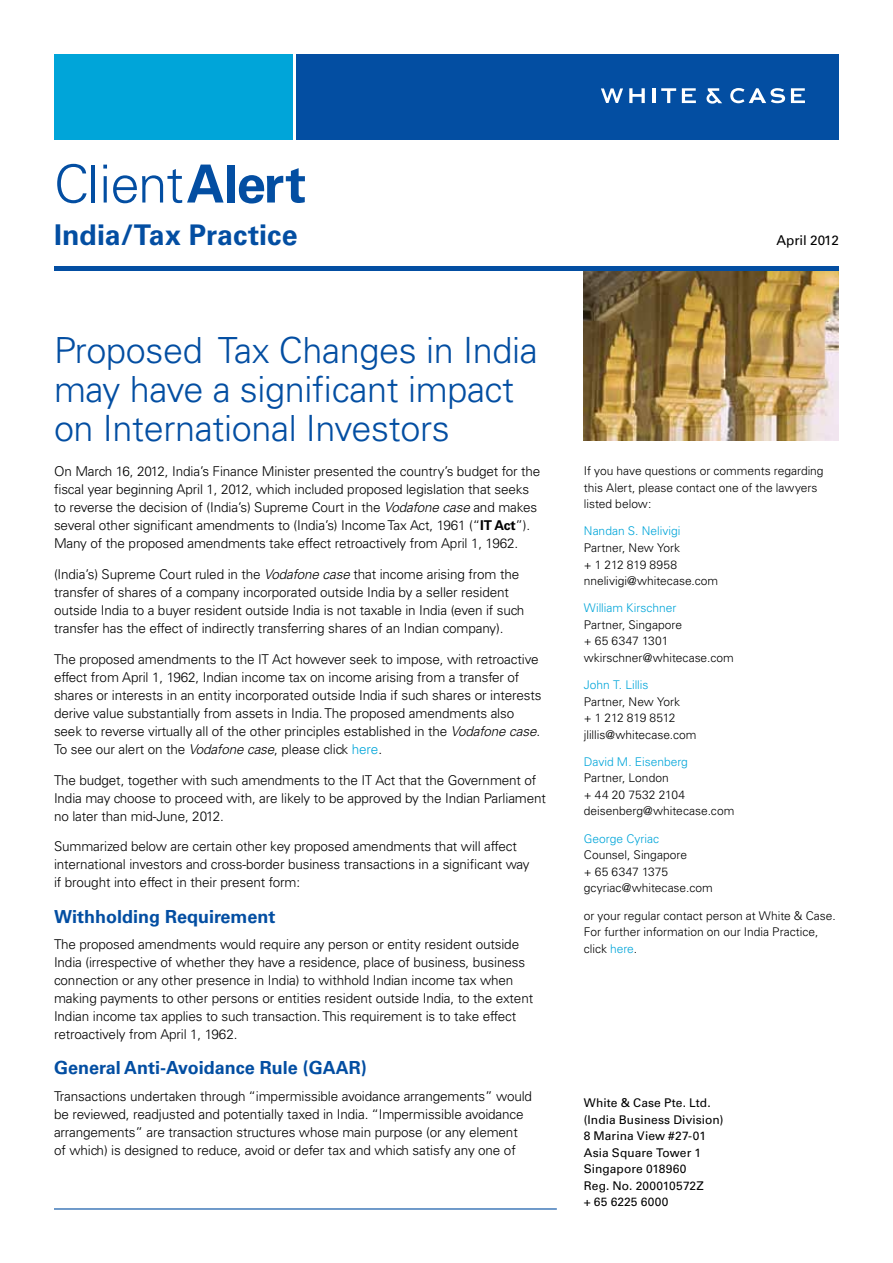
<style>
.page{position:relative;width:893px;height:1263px;background:#fff}
.page>*{position:absolute;margin:0;border:0;box-sizing:border-box;transform-origin:0 0}
.t1{font:300 52.5px "Univers LT Std";letter-spacing:-.02em;color:#034ea2}
.t2{font:300 36px/39px "Univers LT Std";letter-spacing:-.01em;color:#034ea2}
.t3{font:700 28.5px "Univers LT Std";letter-spacing:.005em;color:#034ea2}
.t4{font:700 18px "Univers LT Std";color:#034ea2}
.t5{font:300 13.5px/18px "Univers LT Std";letter-spacing:-.01em;color:#000}
.t6{font:13.5px "Univers LT Std";letter-spacing:-.01em;color:#000}
.t7{font:300 12px/16.5px "Univers LT Std";color:#000}
.t8{font:12px/16.5px "Univers LT Std";letter-spacing:.01em;color:#000}
.t9{font:300 12px "Univers LT Std";color:#00a5d9}
.s1{font-weight:700}
.s2{font-style:italic}
.s3{color:#00a5d9}
</style>
<div class="page">
<img style="left:584px;top:271px;width:255px;height:170px">
<div style="left:54px;top:54px;width:238px;height:85px;background:#00a5d9"></div>
<div style="left:296px;top:54px;width:543px;height:85px;background:#034ea2"></div>
<hr style="left:54px;top:1208px;width:503px;height:1px;background:#034ea2">
<hr style="left:54px;top:267px;width:785px;height:4px;background:#034ea2">
<svg style="left:706px;top:88px;width:16px;height:16px"></svg>
<svg style="left:682px;top:88px;width:14px;height:15px"></svg>
<svg style="left:791px;top:88px;width:14px;height:15px"></svg>
<svg style="left:601px;top:88px;width:22px;height:15px"></svg>
<svg style="left:629px;top:88px;width:16px;height:15px"></svg>
<hr style="left:652px;top:88px;width:3px;height:15px;background:#fff">
<svg style="left:661px;top:88px;width:15px;height:15px"></svg>
<svg style="left:730px;top:88px;width:55px;height:15px"></svg>
<h1 class="t1" style="left:54px;top:152px;width:254px">Client<span class="s1">Alert</span></h1>
<h3 class="t3" style="left:54px;top:219px;width:245px">India/Tax Practice</h3>
<h2 class="t2" style="left:54px;top:331px;width:485px">Proposed Tax Changes in India may have a significant impact on International Investors</h2>
<p class="t5" style="left:54px;top:462px;width:488px">On March 16, 2012, India’s Finance Minister presented the country’s budget for the fiscal year beginning April 1, 2012, which included proposed legislation that seeks to reverse the decision of (India’s) Supreme Court in the <span class="s2">Vodafone case</span> and makes several other significant amendments to (India’s) Income Tax Act, 1961 (“<span class="s1">IT Act</span>”).<br>Many of the proposed amendments take effect retroactively from April 1, 1962.</p>
<p class="t5" style="left:54px;top:565px;width:472px">(India’s) Supreme Court ruled in the <span class="s2">Vodafone case</span> that income arising from the transfer of shares of a company incorporated outside India by a seller resident outside India to a buyer resident outside India is not taxable in India (even if such transfer has the effect of indirectly transferring shares of an Indian company).</p>
<p class="t5" style="left:54px;top:650px;width:489px">The proposed amendments to the IT Act however seek to impose, with retroactive effect from April 1, 1962, Indian income tax on income arising from a transfer of shares or interests in an entity incorporated outside India if such shares or interests derive value substantially from assets in India. The proposed amendments also seek to reverse virtually all of the other principles established in the <span class="s2">Vodafone case</span>.<br>To see our alert on the <span class="s2">Vodafone case</span>, please click <span class="s3">here</span>.</p>
<p class="t5" style="left:54px;top:771px;width:494px">The budget, together with such amendments to the IT Act that the Government of<br>India may choose to proceed with, are likely to be approved by the Indian Parliament no later than mid-June, 2012.</p>
<p class="t5" style="left:54px;top:837px;width:477px">Summarized below are certain other key proposed amendments that will affect international investors and cross-border business transactions in a significant way if brought into effect in their present form:</p>
<h3 class="t4" style="left:54px;top:906px;width:223px">Withholding Requirement</h3>
<p class="t5" style="left:54px;top:935px;width:481px">The proposed amendments would require any person or entity resident outside India (irrespective of whether they have a residence, place of business, business connection or any other presence in India) to withhold Indian income tax when making payments to other persons or entities resident outside India, to the extent Indian income tax applies to such transaction. This requirement is to take effect retroactively from April 1, 1962.</p>
<h3 class="t4" style="left:54px;top:1057px;width:314px">General Anti-Avoidance Rule (GAAR)</h3>
<p class="t5" style="left:54px;top:1087px;width:480px">Transactions undertaken through “impermissible avoidance arrangements” would be reviewed, readjusted and potentially taxed in India. “Impermissible avoidance arrangements” are transaction structures whose main purpose (or any element of which) is designed to reduce, avoid or defer tax and which satisfy any one of</p>
<p class="t6" style="left:777px;top:233px;width:64px">April 2012</p>
<p class="t7" style="left:584px;top:463px;width:241px">If you have questions or comments regarding this Alert, please contact one of the lawyers listed below:</p>
<p class="t9" style="left:584px;top:524px;width:98px">Nandan S. Nelivigi</p>
<p class="t7" style="left:584px;top:539px;width:136px">Partner, New York<br>+ 1 212 819 8958 nnelivigi@whitecase.com</p>
<p class="t9" style="left:584px;top:601px;width:94px">William Kirschner</p>
<p class="t7" style="left:584px;top:616px;width:152px">Partner, Singapore<br>+ 65 6347 1301 wkirschner@whitecase.com</p>
<p class="t9" style="left:584px;top:678px;width:66px">John T. Lillis</p>
<p class="t7" style="left:584px;top:693px;width:114px">Partner, New York<br>+ 1 212 819 8512 jlillis@whitecase.com</p>
<p class="t9" style="left:584px;top:754px;width:106px">David M. Eisenberg</p>
<p class="t7" style="left:584px;top:770px;width:152px">Partner, London<br>+ 44 20 7532 2104 deisenberg@whitecase.com</p>
<p class="t9" style="left:584px;top:831px;width:77px">George Cyriac</p>
<p class="t7" style="left:584px;top:847px;width:130px">Counsel, Singapore<br>+ 65 6347 1375 gcyriac@whitecase.com</p>
<p class="t7" style="left:584px;top:907px;width:253px">or your regular contact person at White &amp; Case.<br>For further information on our India Practice, click <span class="s3">here</span>.</p>
<p class="t8" style="left:584px;top:1095px;width:141px">White &amp; Case Pte. Ltd. (India Business Division)<br>8 Marina View #27-01<br>Asia Square Tower 1<br>Singapore 018960<br>Reg. No. 200010572Z<br>+ 65 6225 6000</p>
</div>
